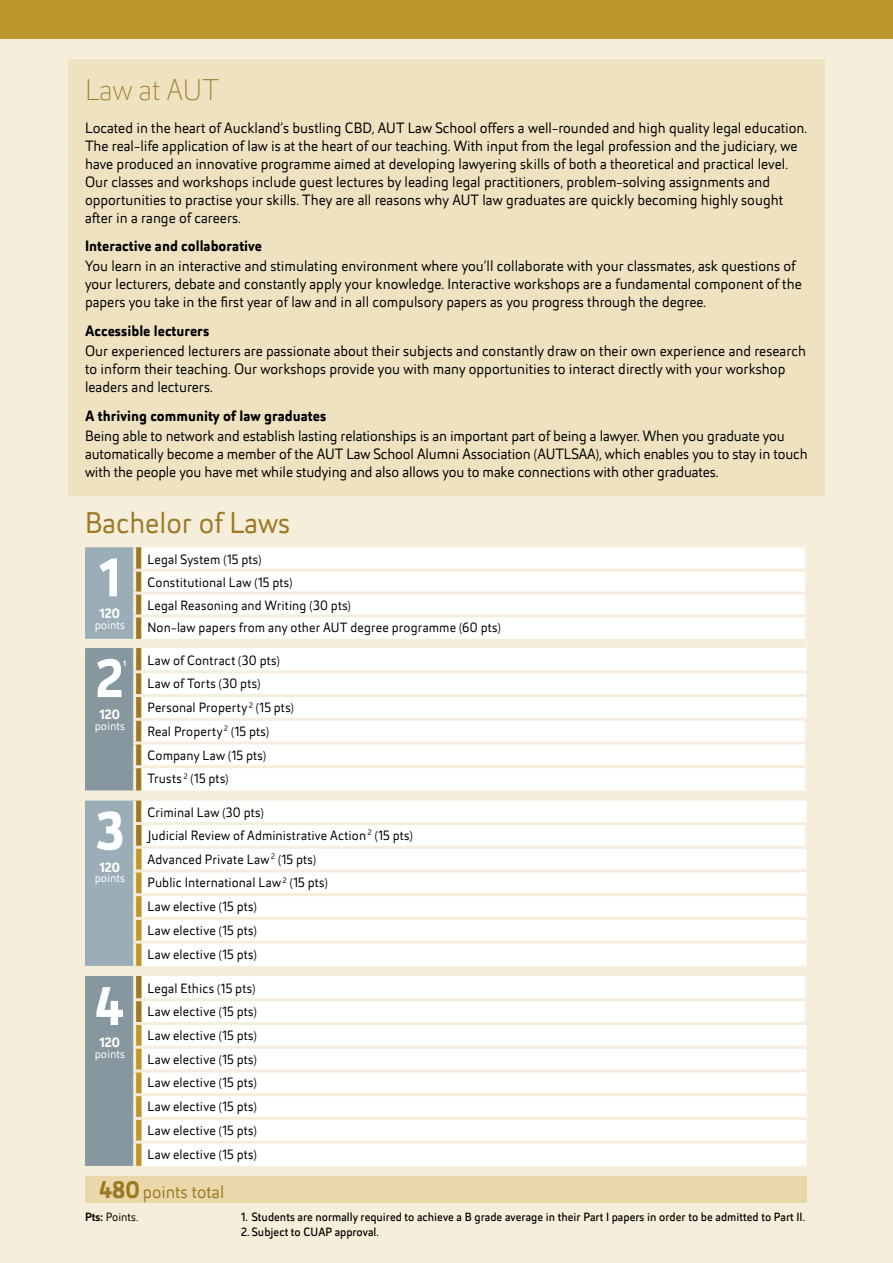
<style>
.page{position:relative;width:893px;height:1263px;background:#f5eeda}
.page>*{position:absolute;margin:0;border:0;box-sizing:border-box;transform-origin:0 0}
.t1{font:700 54px "Helia Core";color:#fff}
.t2{font:30px "Helia Core";color:#9c7924}
.t3{font:100 30px "Helia Core";color:#9c7924}
.t4{font:18px "Helia Core";color:#9c7924}
.t5{font:15px/18px "Helia Core";color:#000}
.t6{font:700 15px "Helia Core";color:#000}
.t7{font:13.5px/23.7px "Helia Core";letter-spacing:.01em;color:#000}
.t8{font:700 13.5px "Helia Core";color:#fff}
.t9{font:12px "Helia Core";color:#000}
.t10{font:12px "Helia Core";color:#fff}
.t11{font:12px "Helia Core";color:#000}
.t12{font:700 7.5px "Helia Core";color:#fff}
.s1{font-weight:700;font-size:24px}
.s2{font-weight:500}
</style>
<div class="page">
<div style="left:0;top:0;width:893px;height:38px;background:#bc972d"></div>
<div style="left:68px;top:59px;width:757px;height:437px;background:#eee2c0"></div>
<svg style="left:141px;top:547px;width:665px;height:619px;background:#fefdfc"></svg>
<div style="left:85px;top:1176px;width:721px;height:26px;background:#ead8ab"></div>
<hr style="left:141px;top:569px;width:667px;height:3px;background:#f6eedc">
<hr style="left:141px;top:592px;width:667px;height:3px;background:#f6eedc">
<hr style="left:141px;top:614px;width:667px;height:3px;background:#f6eedc">
<hr style="left:141px;top:670px;width:665px;height:3px;background:#f6eedc">
<hr style="left:141px;top:694px;width:665px;height:3px;background:#f6eedc">
<hr style="left:141px;top:718px;width:667px;height:3px;background:#f6eedc">
<hr style="left:141px;top:822px;width:667px;height:3px;background:#f6eedc">
<hr style="left:141px;top:846px;width:667px;height:3px;background:#f6eedc">
<hr style="left:141px;top:869px;width:665px;height:3px;background:#f6eedc">
<hr style="left:141px;top:893px;width:665px;height:3px;background:#f6eedc">
<hr style="left:141px;top:917px;width:665px;height:3px;background:#f6eedc">
<hr style="left:141px;top:941px;width:665px;height:3px;background:#f6eedc">
<hr style="left:805px;top:547px;width:3px;height:22px;background:#f6eedc">
<hr style="left:805px;top:572px;width:3px;height:20px;background:#f6eedc">
<hr style="left:805px;top:721px;width:3px;height:20px;background:#f6eedc">
<hr style="left:805px;top:744px;width:3px;height:21px;background:#f6eedc">
<hr style="left:141px;top:998px;width:667px;height:3px;background:#f6eedc">
<hr style="left:141px;top:1022px;width:667px;height:3px;background:#f6eedc">
<hr style="left:141px;top:1046px;width:665px;height:3px;background:#f6eedc">
<hr style="left:141px;top:1069px;width:665px;height:3px;background:#f6eedc">
<hr style="left:141px;top:1093px;width:665px;height:3px;background:#f6eedc">
<hr style="left:141px;top:1117px;width:665px;height:3px;background:#f6eedc">
<hr style="left:141px;top:1141px;width:665px;height:3px;background:#f6eedc">
<hr style="left:805px;top:595px;width:3px;height:19px;background:#f6eedc">
<hr style="left:805px;top:617px;width:3px;height:22px;background:#f6eedc">
<hr style="left:805px;top:768px;width:3px;height:22px;background:#f6eedc">
<hr style="left:805px;top:825px;width:3px;height:21px;background:#f6eedc">
<hr style="left:805px;top:976px;width:3px;height:22px;background:#f6eedc">
<hr style="left:805px;top:1001px;width:3px;height:21px;background:#f6eedc">
<hr style="left:141px;top:741px;width:667px;height:3px;background:#f6eedc">
<svg style="left:85px;top:547px;width:56px;height:619px;background:#a0adb1"></svg>
<hr style="left:141px;top:765px;width:667px;height:3px;background:#f6eedc">
<h2 class="t3" style="left:85px;top:71px;width:136px">Law at AUT</h2>
<p class="t5" style="left:85px;top:118px;width:724px">Located in the heart of Auckland’s bustling CBD, AUT Law School offers a well-rounded and high quality legal education.<br>The real-life application of law is at the heart of our teaching. With input from the legal profession and the judiciary, we have produced an innovative programme aimed at developing lawyering skills of both a theoretical and practical level.<br>Our classes and workshops include guest lectures by leading legal practitioners, problem-solving assignments and opportunities to practise your skills. They are all reasons why AUT law graduates are quickly becoming highly sought after in a range of careers.</p>
<p class="t6" style="left:85px;top:236px;width:179px">Interactive and collaborative</p>
<p class="t5" style="left:85px;top:257px;width:718px">You learn in an interactive and stimulating environment where you’ll collaborate with your classmates, ask questions of your lecturers, debate and constantly apply your knowledge. Interactive workshops are a fundamental component of the papers you take in the first year of law and in all compulsory papers as you progress through the degree.</p>
<p class="t6" style="left:85px;top:320px;width:126px">Accessible lecturers</p>
<p class="t5" style="left:85px;top:342px;width:722px">Our experienced lecturers are passionate about their subjects and constantly draw on their own experience and research to inform their teaching. Our workshops provide you with many opportunities to interact directly with your workshop leaders and lecturers.</p>
<p class="t6" style="left:85px;top:405px;width:243px">A thriving community of law graduates</p>
<p class="t5" style="left:85px;top:426px;width:724px">Being able to network and establish lasting relationships is an important part of being a lawyer. When you graduate you automatically become a member of the AUT Law School Alumni Association (AUTLSAA), which enables you to stay in touch with the people you have met while studying and also allows you to make connections with other graduates.</p>
<h2 class="t2" style="left:85px;top:503px;width:207px">Bachelor of Laws</h2>
<h1 class="t1" style="left:99px;top:540px;width:23px">1</h1>
<p class="t8" style="left:100px;top:604px;width:22px">120</p>
<p class="t10" style="left:95px;top:617px;width:32px">points</p>
<p class="t7" style="left:147px;top:547px;width:355px;line-height:23px">Legal System (15 pts)<br>Constitutional Law (15 pts)<br>Legal Reasoning and Writing (30 pts)<br>Non-law papers from any other AUT degree programme (60 pts)</p>
<h1 class="t1" style="left:96px;top:641px;width:29px">2</h1>
<p class="t8" style="left:100px;top:705px;width:22px">120</p>
<p class="t10" style="left:95px;top:718px;width:32px">points</p>
<p class="t12" style="left:123px;top:658px;width:4px">1</p>
<p class="t7" style="left:147px;top:648px;width:148px">Law of Contract (30 pts)<br>Law of Torts (30 pts)<br>Personal Property <sup>2</sup> (15 pts)<br>Real Property <sup>2</sup> (15 pts)<br>Company Law (15 pts)<br>Trusts <sup>2</sup> (15 pts)</p>
<h1 class="t1" style="left:96px;top:793px;width:29px">3</h1>
<p class="t8" style="left:100px;top:857px;width:22px">120</p>
<p class="t10" style="left:95px;top:870px;width:32px">points</p>
<p class="t7" style="left:147px;top:800px;width:267px">Criminal Law (30 pts)<br>Judicial Review of Administrative Action <sup>2</sup> (15 pts)<br>Advanced Private Law <sup>2</sup> (15 pts)<br>Public International Law <sup>2</sup> (15 pts)<br>Law elective (15 pts)<br>Law elective (15 pts)<br>Law elective (15 pts)</p>
<p class="t7" style="left:147px;top:976px;width:111px;text-align:justify">Legal Ethics (15 pts)<br>Law elective (15 pts)<br>Law elective (15 pts)<br>Law elective (15 pts)<br>Law elective (15 pts)<br>Law elective (15 pts)<br>Law elective (15 pts)<br>Law elective (15 pts)</p>
<p class="t4" style="left:100px;top:1180px;width:126px"><span class="s1">480</span> points total</p>
<h1 class="t1" style="left:96px;top:969px;width:30px">4</h1>
<p class="t8" style="left:100px;top:1033px;width:22px">120</p>
<p class="t10" style="left:95px;top:1045px;width:32px">points</p>
<p class="t11" style="left:85px;top:1209px;width:55px"><span class="s2">Pts:</span> Points.</p>
<p class="t9" style="left:241px;top:1209px;width:565px">1. Students are normally required to achieve a B grade average in their Part I papers in order to be admitted to Part II.</p>
<p class="t9" style="left:241px;top:1223px;width:139px">2. Subject to CUAP approval.</p>
</div>
